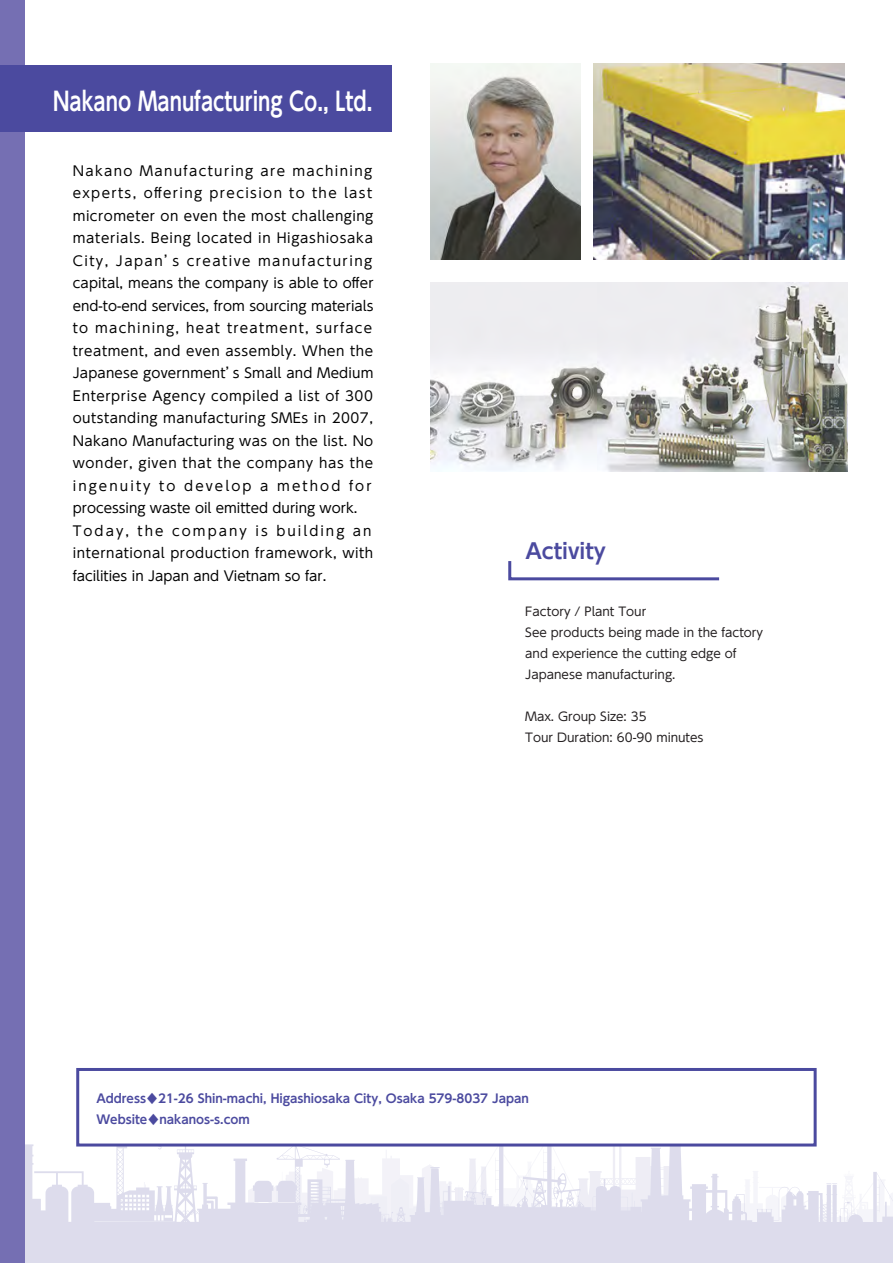
<style>
.page{position:relative;width:893px;height:1263px;background:#fff}
.page>*{position:absolute;margin:0;border:0;box-sizing:border-box;transform-origin:0 0}
.t1{font:700 25.5px "UD Shin Go Pro De";color:#fff;scale:.78 1}
.t2{font:700 21px "UD Shin Go Pro De";color:#4b4a9f}
.t3{font:13.5px/22.5px "UD Shin Go Pro";letter-spacing:.04em;color:#030303}
.t4{font:12px/21px "UD Shin Go Pro";color:#231f20}
.t5{font:700 12px/21px "UD Shin Go Pro De";color:#4b4a9f}
</style>
<div class="page">
<svg style="left:25px;top:1144px;width:868px;height:78px"></svg>
<div style="left:0;top:1222px;width:893px;height:41px;background:#dddcec"></div>
<svg style="left:508px;top:561px;width:212px;height:20px"></svg>
<div style="left:0;top:0;width:25px;height:1263px;background:#756fb3"></div>
<div style="left:0;top:65px;width:392px;height:67px;background:#4b4a9f"></div>
<div style="left:76px;top:1068px;width:741px;height:78px;background:#fff;border:3px solid #4b4a9f"></div>
<img style="left:430px;top:63px;width:150px;height:197px">
<img style="left:593px;top:63px;width:251px;height:197px">
<img style="left:430px;top:283px;width:417px;height:188px">
<h1 class="t1" style="left:53px;top:81px;width:411px">Nakano Manufacturing Co., Ltd.</h1>
<p class="t3" style="left:73px;top:159px;width:302px">Nakano Manufacturing are machining experts, offering precision to the last micrometer on even the most challenging materials. Being located in Higashiosaka City, Japan’s creative manufacturing capital, means the company is able to offer end-to-end services, from sourcing materials to machining, heat treatment, surface treatment, and even assembly. When the Japanese government’s Small and Medium Enterprise Agency compiled a list of 300 outstanding manufacturing SMEs in 2007, Nakano Manufacturing was on the list. No wonder, given that the company has the ingenuity to develop a method for processing waste oil emitted during work.<br>Today, the company is building an international production framework, with facilities in Japan and Vietnam so far.</p>
<h2 class="t2" style="left:525px;top:534px;width:82px">Activity</h2>
<p class="t4" style="left:525px;top:601px;width:239px">Factory / Plant Tour<br>See products being made in the factory and experience the cutting edge of<br>Japanese manufacturing.</p>
<p class="t4" style="left:525px;top:706px;width:180px">Max. Group Size: 35<br>Tour Duration: 60-90 minutes</p>
<p class="t5" style="left:96px;top:1087px;width:434px">Address♦21-26 Shin-machi, Higashiosaka City, Osaka 579-8037 Japan<br>Website♦nakanos-s.com</p>
</div>
